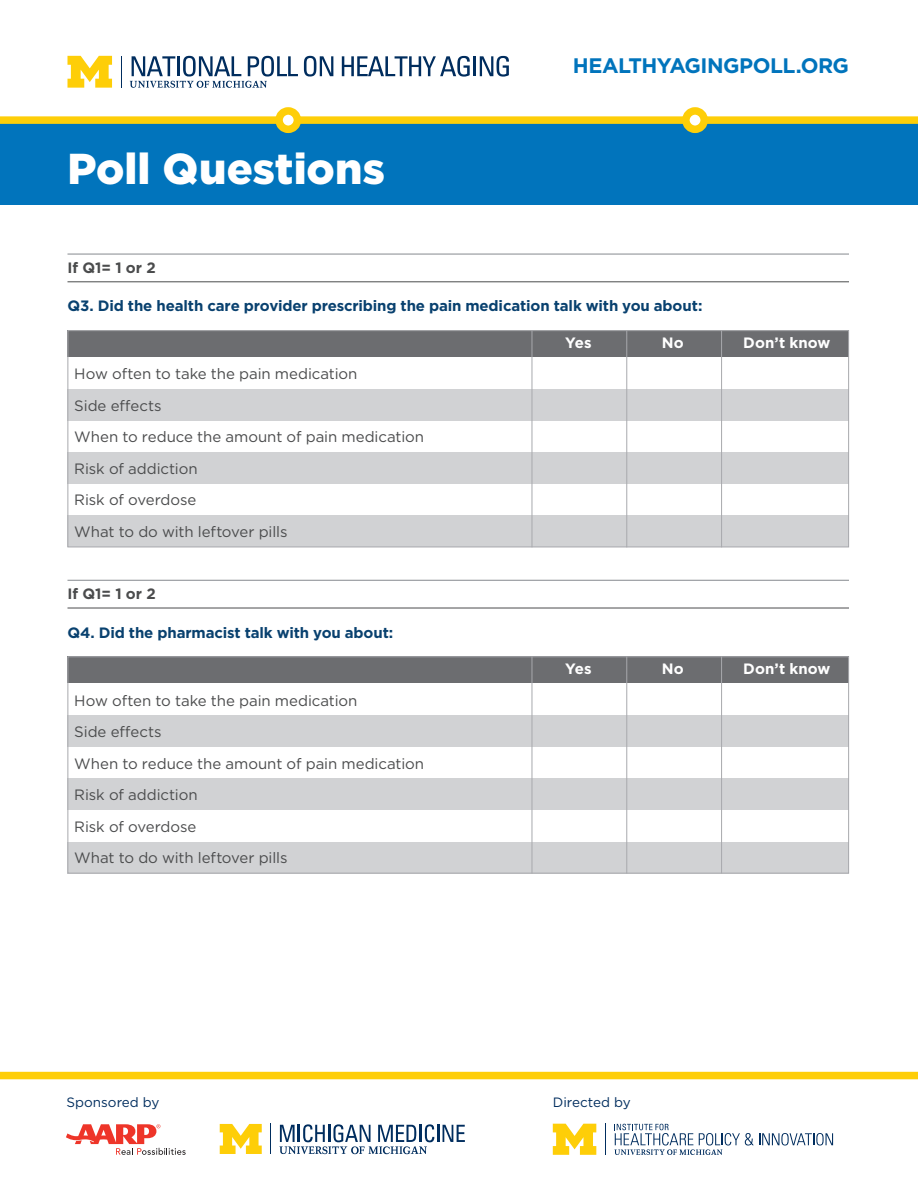
<style>
.page{position:relative;width:918px;height:1188px;background:#fff}
.page>*{position:absolute;margin:0;border:0;box-sizing:border-box;transform-origin:0 0}
.t1{font:900 43.2px "Gotham";color:#fff}
.t2{font:700 21px "Gotham";letter-spacing:-.025em;color:#0174bc}
.body_copy{font:15px "Gotham";letter-spacing:-.005em;color:#4b4c4d}
.question{font:700 15px "Gotham";letter-spacing:-.01em;color:#09416f}
.body_copy-2{font:700 15px "Gotham";color:#fff}
.ruled_heading{font:700 15px "Gotham";letter-spacing:.005em;color:#4b4c4d}
.t3{font:13.5px "Gotham";color:#002d5e}
</style>
<div class="page">
<hr style="left:121px;top:56px;width:1px;height:32px;background:#002d5e">
<svg style="left:67px;top:56px;width:45px;height:32px"></svg>
<svg style="left:130px;top:56px;width:168px;height:32px"></svg>
<svg style="left:304px;top:56px;width:29px;height:21px"></svg>
<svg style="left:342px;top:56px;width:128px;height:21px"></svg>
<hr style="left:474px;top:56px;width:2px;height:20px;background:#002d5e">
<svg style="left:480px;top:56px;width:29px;height:21px"></svg>
<div style="left:0;top:120px;width:918px;height:85px;background:#0174bc"></div>
<div style="left:0;top:116px;width:918px;height:8px;background:#fece08"></div>
<div style="left:686px;top:111px;width:18px;height:18px;background:#fff;border-radius:50%"></div>
<div style="left:682px;top:107px;width:26px;height:26px;border:8px solid #fece08;border-radius:50%"></div>
<div style="left:279px;top:111px;width:18px;height:18px;background:#fff;border-radius:50%"></div>
<div style="left:275px;top:107px;width:26px;height:26px;border:8px solid #fece08;border-radius:50%"></div>
<div style="left:68px;top:389px;width:781px;height:32px;background:#d1d2d4"></div>
<div style="left:68px;top:715px;width:781px;height:32px;background:#d1d2d4"></div>
<div style="left:68px;top:452px;width:781px;height:32px;background:#d1d2d4"></div>
<div style="left:68px;top:778px;width:781px;height:32px;background:#d1d2d4"></div>
<div style="left:68px;top:515px;width:781px;height:32px;background:#d1d2d4"></div>
<div style="left:68px;top:842px;width:781px;height:32px;background:#d1d2d4"></div>
<div style="left:68px;top:330px;width:781px;height:27px;background:#6c6d70"></div>
<div style="left:68px;top:656px;width:781px;height:27px;background:#6c6d70"></div>
<div style="left:68px;top:330px;width:781px;height:217px;border:1px solid #a8a9ad"></div>
<div style="left:68px;top:656px;width:781px;height:218px;border:1px solid #a8a9ad"></div>
<hr style="left:721px;top:330px;width:1px;height:217px;background:#a8a9ad">
<hr style="left:721px;top:656px;width:1px;height:218px;background:#a8a9ad">
<hr style="left:626px;top:330px;width:1px;height:217px;background:#a8a9ad">
<hr style="left:626px;top:656px;width:1px;height:218px;background:#a8a9ad">
<hr style="left:532px;top:330px;width:1px;height:217px;background:#a8a9ad">
<hr style="left:532px;top:656px;width:1px;height:218px;background:#a8a9ad">
<hr style="left:68px;top:254px;width:781px;height:1px;background:#868a8e">
<hr style="left:68px;top:281px;width:781px;height:1px;background:#4b4c4d">
<hr style="left:68px;top:580px;width:781px;height:1px;background:#868a8e">
<hr style="left:68px;top:608px;width:781px;height:1px;background:#4b4c4d">
<div style="left:0;top:1072px;width:918px;height:7px;background:#fece08"></div>
<svg style="left:66px;top:1124px;width:120px;height:31px"></svg>
<hr style="left:270px;top:1124px;width:1px;height:30px;background:#002d5e">
<svg style="left:220px;top:1124px;width:42px;height:30px"></svg>
<svg style="left:279px;top:1124px;width:186px;height:30px"></svg>
<svg style="left:614px;top:1124px;width:219px;height:31px"></svg>
<svg style="left:553px;top:1124px;width:43px;height:31px"></svg>
<hr style="left:606px;top:1124px;width:1px;height:31px;background:#002d5e">
<h1 class="t1" style="left:68px;top:139px;width:319px">Poll Questions</h1>
<h2 class="t2" style="left:573px;top:51px;width:278px">HEALTHYAGINGPOLL.ORG</h2>
<p class="ruled_heading" style="left:68px;top:258px;width:90px">If Q1= 1 or 2</p>
<p class="question" style="left:68px;top:296px;width:636px">Q3. Did the health care provider prescribing the pain medication talk with you about:</p>
<p class="body_copy" style="left:74px;top:364px;width:285px">How often to take the pain medication</p>
<p class="body_copy" style="left:74px;top:396px;width:89px">Side effects</p>
<p class="body_copy" style="left:74px;top:427px;width:351px">When to reduce the amount of pain medication</p>
<p class="body_copy" style="left:74px;top:459px;width:125px">Risk of addiction</p>
<p class="body_copy" style="left:74px;top:490px;width:123px">Risk of overdose</p>
<p class="body_copy" style="left:74px;top:522px;width:215px">What to do with leftover pills</p>
<p class="ruled_heading" style="left:68px;top:584px;width:90px">If Q1= 1 or 2</p>
<p class="question" style="left:68px;top:622px;width:327px">Q4. Did the pharmacist talk with you about:</p>
<p class="body_copy" style="left:74px;top:691px;width:285px">How often to take the pain medication</p>
<p class="body_copy" style="left:74px;top:722px;width:89px">Side effects</p>
<p class="body_copy" style="left:74px;top:754px;width:351px">When to reduce the amount of pain medication</p>
<p class="body_copy" style="left:74px;top:785px;width:125px">Risk of addiction</p>
<p class="body_copy" style="left:74px;top:817px;width:123px">Risk of overdose</p>
<p class="body_copy" style="left:74px;top:848px;width:215px">What to do with leftover pills</p>
<p class="body_copy-2" style="left:565px;top:333px;width:28px">Yes</p>
<p class="body_copy-2" style="left:662px;top:333px;width:23px">No</p>
<p class="body_copy-2" style="left:743px;top:333px;width:89px">Don’t know</p>
<p class="body_copy-2" style="left:565px;top:659px;width:28px">Yes</p>
<p class="body_copy-2" style="left:662px;top:659px;width:23px">No</p>
<p class="body_copy-2" style="left:743px;top:659px;width:89px">Don’t know</p>
<p class="t3" style="left:67px;top:1093px;width:94px">Sponsored by</p>
<p class="t3" style="left:553px;top:1093px;width:79px">Directed by</p>
</div>
